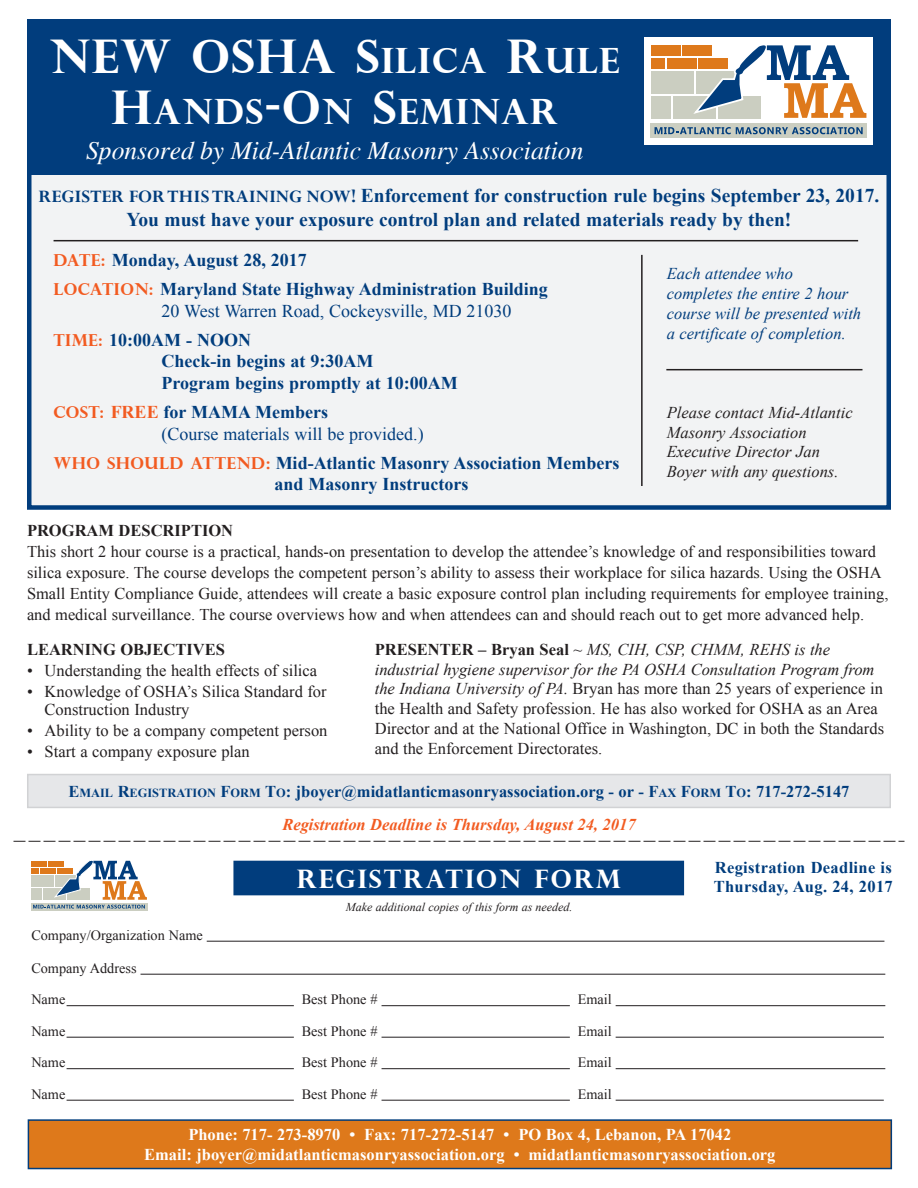
<style>
.page{position:relative;width:918px;height:1188px;background:#fff}
.page>*{position:absolute;margin:0;border:0;box-sizing:border-box;transform-origin:0 0}
.t1{font:700 46.5px "Perpetua Titling";letter-spacing:.03em;color:#fff}
.t2{font:700 34.8px "Perpetua Titling";color:#fff}
.t3{font:italic 25.5px "Times";color:#fff}
.t4{font:700 25.5px "Perpetua Titling";letter-spacing:.075em;color:#fff}
.t5{font:700 19.5px "Times New Roman";color:#013d7d}
.t6{font:700 18px/21.6px "Times New Roman";color:#013d7d}
.t7{font:18px/21.6px "Times New Roman";color:#013d7d}
.t8{font:16.5px/19.8px "Times New Roman";color:#231f20}
.t9{font:700 16.5px "Times New Roman";color:#fff}
.t10{font:700 16.5px "Times New Roman";color:#013d7d}
.t11{font:italic 16.5px/19.8px "Times New Roman";color:#013d7d}
.t12{font:italic 16.5px/19.8px "Times New Roman";color:#231f20}
.t13{font:italic 700 16.5px "Times New Roman";color:#f25b21}
.t14{font:700 16.5px/19.5px "Times New Roman";letter-spacing:.02em;color:#013d7d}
.t15{font:700 16.5px "Times New Roman";color:#231f20}
.t16{font:16.35px/21px "Times New Roman";color:#231f20}
.t17{font:14.25px "Times New Roman";color:#231f20}
.t18{font:italic 12px "Times New Roman";color:#231f20}
.s1{font-size:34.8px}
.s2{font-size:46.5px}
.s3{font-family:"Perpetua"}
.s4{font-family:"Perpetua Titling";font-size:16.5px;color:#f25b21}
.s5{font-family:"Perpetua Titling";font-weight:700;font-size:16.5px;color:#f25b21}
.s6{font-weight:700;color:#f25b21}
.s7{font-weight:700}
.s8{font-size:16.5px;color:#f25b21}
.s9{font-style:italic}
.s10{font-style:inherit}
.s11{font-size:12.3px}
</style>
<div class="page">
<div style="left:27px;top:61px;width:864px;height:449px;background:#f2f3f4;border:4px solid #013d7d"></div>
<div style="left:27px;top:19px;width:864px;height:156px;background:#013d7d"></div>
<div style="left:28px;top:1120px;width:863px;height:49px;background:#de791b"></div>
<div style="left:28px;top:1119px;width:864px;height:50px;border:2px solid #013d7d"></div>
<div style="left:28px;top:775px;width:862px;height:32px;background:#e6e7e9"></div>
<div style="left:27px;top:774px;width:864px;height:34px;border:2px solid #d1d2d4"></div>
<svg style="left:14px;top:841px;width:890px;height:1px"></svg>
<hr style="left:207px;top:941px;width:677px;height:1px;background:#231f20">
<hr style="left:141px;top:974px;width:744px;height:1px;background:#231f20">
<hr style="left:67px;top:1005px;width:227px;height:1px;background:#231f20">
<hr style="left:382px;top:1005px;width:188px;height:1px;background:#231f20">
<hr style="left:616px;top:1005px;width:269px;height:1px;background:#231f20">
<hr style="left:67px;top:1037px;width:227px;height:1px;background:#231f20">
<hr style="left:382px;top:1037px;width:188px;height:1px;background:#231f20">
<hr style="left:616px;top:1037px;width:268px;height:1px;background:#231f20">
<hr style="left:67px;top:1068px;width:227px;height:1px;background:#231f20">
<hr style="left:382px;top:1068px;width:188px;height:1px;background:#231f20">
<hr style="left:616px;top:1068px;width:269px;height:1px;background:#231f20">
<hr style="left:67px;top:1100px;width:227px;height:1px;background:#231f20">
<hr style="left:382px;top:1100px;width:188px;height:1px;background:#231f20">
<hr style="left:616px;top:1100px;width:268px;height:1px;background:#231f20">
<div style="left:234px;top:861px;width:450px;height:34px;background:#013d7d"></div>
<div style="left:644px;top:37px;width:228px;height:108px;background:#fff"></div>
<div style="left:673px;top:96px;width:43px;height:22px;background:#cbcec1"></div>
<div style="left:651px;top:72px;width:42px;height:22px;background:#cbcec1"></div>
<div style="left:651px;top:96px;width:19px;height:22px;background:#cbcec1"></div>
<div style="left:682px;top:45px;width:30px;height:11px;background:#de791b"></div>
<div style="left:651px;top:45px;width:29px;height:11px;background:#de791b"></div>
<div style="left:667px;top:58px;width:29px;height:11px;background:#de791b"></div>
<div style="left:651px;top:58px;width:14px;height:11px;background:#de791b"></div>
<div style="left:651px;top:124px;width:216px;height:14px;background:#cbcec1"></div>
<svg style="left:655px;top:127px;width:208px;height:7px"></svg>
<svg style="left:691px;top:45px;width:175px;height:73px"></svg>
<div style="left:31px;top:875px;width:23px;height:12px;background:#cbcec1"></div>
<div style="left:31px;top:888px;width:11px;height:12px;background:#cbcec1"></div>
<div style="left:31px;top:861px;width:16px;height:6px;background:#de791b"></div>
<div style="left:31px;top:868px;width:8px;height:5px;background:#de791b"></div>
<div style="left:31px;top:903px;width:116px;height:8px;background:#cbcec1"></div>
<svg style="left:33px;top:860px;width:114px;height:49px"></svg>
<hr style="left:666px;top:369px;width:196px;height:1px;background:#231f20">
<hr style="left:641px;top:255px;width:2px;height:231px;background:#231f20">
<hr style="left:54px;top:240px;width:804px;height:1px;background:#231f20">
<p class="t1" style="left:50px;top:28px;width:570px">NEW OSHA S<span class="s1">ILICA</span> R<span class="s1">ULE</span></p>
<p class="t2" style="left:112px;top:90px;width:389px"><span class="s2">H</span>ANDS<span class="s2">-O</span>N <span class="s2">S</span>EMINAR</p>
<p class="t3" style="left:86px;top:136px;width:499px">Sponsored by Mid-Atlantic Masonry Association</p>
<p class="t5" style="left:39px;top:182px;width:842px"><span class="s3">REGISTER FOR THIS TRAINING NOW!</span> Enforcement for construction rule begins September 23, 2017.</p>
<p class="t5" style="left:127px;top:206px;width:666px">You must have your exposure control plan and related materials ready by then!</p>
<p class="t6" style="left:54px;top:249px;width:255px"><span class="s4">DATE:</span> Monday, August 28, 2017</p>
<p class="t6" style="left:54px;top:278px;width:496px"><span class="s4">LOCATION:</span> Maryland State Highway Administration Building</p>
<p class="t7" style="left:162px;top:299px;width:352px">20 West Warren Road, Cockeysville, MD 21030</p>
<p class="t6" style="left:162px;top:328px;width:298px;text-indent:-108px"><span class="s4">TIME:</span> 10:00AM - NOON<br>Check-in begins at 9:30AM<br>Program begins promptly at 10:00AM</p>
<p class="t7" style="left:162px;top:401px;width:264px;text-indent:-108px"><span class="s5">COST:</span> <span class="s6">FREE</span> <span class="s7">for MAMA Members<br></span>(Course materials will be provided.)</p>
<p class="t6" style="left:54px;top:451px;width:567px"><span class="s4">WHO SHOULD ATTEND</span><span class="s8">:</span> Mid-Atlantic Masonry Association Members</p>
<p class="t6" style="left:275px;top:473px;width:195px">and Masonry Instructors</p>
<p class="t11" style="left:667px;top:263px;width:196px">Each attendee who completes the entire 2 hour course will be presented with a certificate of completion.</p>
<p class="t12" style="left:667px;top:402px;width:187px">Please contact Mid-Atlantic<br>Masonry Association<br>Executive Director Jan<br>Boyer with any questions.</p>
<p class="t15" style="left:27px;top:519px;width:208px">PROGRAM DESCRIPTION</p>
<p class="t16" style="left:27px;top:540px;width:863px">This short 2 hour course is a practical, hands-on presentation to develop the attendee’s knowledge of and responsibilities toward silica exposure. The course develops the competent person’s ability to assess their workplace for silica hazards. Using the OSHA Small Entity Compliance Guide, attendees will create a basic exposure control plan including requirements for employee training, and medical surveillance. The course overviews how and when attendees can and should reach out to get more advanced help.</p>
<p class="t15" style="left:27px;top:638px;width:199px">LEARNING OBJECTIVES</p>
<p class="t8" style="left:27px;top:660px;width:292px">• Understanding the health effects of silica</p>
<p class="t8" style="left:45px;top:682px;width:284px;line-height:18px;text-indent:-18px">• Knowledge of OSHA’s Silica Standard for<br>Construction Industry</p>
<p class="t8" style="left:27px;top:720px;width:302px">• Ability to be a company competent person</p>
<p class="t8" style="left:27px;top:741px;width:224px">• Start a company exposure plan</p>
<p class="t8" style="left:375px;top:639px;width:511px"><span class="s7">PRESENTER – Bryan Seal</span> <span class="s9">~ MS, CIH, CSP, CHMM, REHS is the industrial hygiene supervisor for the PA OSHA Consultation Program from the Indiana University of PA.</span> Bryan has more than 25 years of experience in the Health and Safety profession. He has also worked for OSHA as an Area Director and at the National Office in Washington, DC in both the Standards and the Enforcement Directorates.</p>
<p class="t10" style="left:68px;top:780px;width:783px"><span class="s10">E</span><span class="s11">MAIL</span> <span class="s10">R</span><span class="s11">EGISTRATION</span> <span class="s10">F</span><span class="s11">ORM</span> <span class="s10">T</span><span class="s11">O</span><span class="s10">:</span> jboyer@midatlanticmasonryassociation.org - or - <span class="s10">F</span><span class="s11">AX</span> <span class="s10">F</span><span class="s11">ORM</span> <span class="s10">T</span><span class="s11">O</span><span class="s10">:</span> 717-272-5147</p>
<p class="t13" style="left:282px;top:813px;width:355px">Registration Deadline is Thursday, August 24, 2017</p>
<p class="t4" style="left:297px;top:863px;width:326px">REGISTRATION FORM</p>
<p class="t18" style="left:346px;top:899px;width:228px">Make additional copies of this form as needed.</p>
<p class="t17" style="left:31px;top:925px;width:173px">Company/Organization Name</p>
<p class="t17" style="left:31px;top:958px;width:107px">Company Address</p>
<p class="t17" style="left:31px;top:990px;width:36px">Name</p>
<p class="t17" style="left:302px;top:990px;width:77px">Best Phone #</p>
<p class="t17" style="left:578px;top:990px;width:36px">Email</p>
<p class="t17" style="left:31px;top:1021px;width:36px">Name</p>
<p class="t17" style="left:302px;top:1021px;width:77px">Best Phone #</p>
<p class="t17" style="left:578px;top:1021px;width:36px">Email</p>
<p class="t17" style="left:31px;top:1053px;width:36px">Name</p>
<p class="t17" style="left:302px;top:1053px;width:77px">Best Phone #</p>
<p class="t17" style="left:578px;top:1053px;width:36px">Email</p>
<p class="t17" style="left:31px;top:1084px;width:36px">Name</p>
<p class="t17" style="left:302px;top:1084px;width:77px">Best Phone #</p>
<p class="t17" style="left:578px;top:1084px;width:36px">Email</p>
<p class="t14" style="left:714px;top:857px;width:181px">Registration Deadline is<br>Thursday, Aug. 24, 2017</p>
<p class="t9" style="left:188px;top:1123px;width:545px">Phone: 717- 273-8970 • Fax: 717-272-5147 • PO Box 4, Lebanon, PA 17042</p>
<p class="t9" style="left:144px;top:1143px;width:633px">Email: jboyer@midatlanticmasonryassociation.org • midatlanticmasonryassociation.org</p>
</div>
